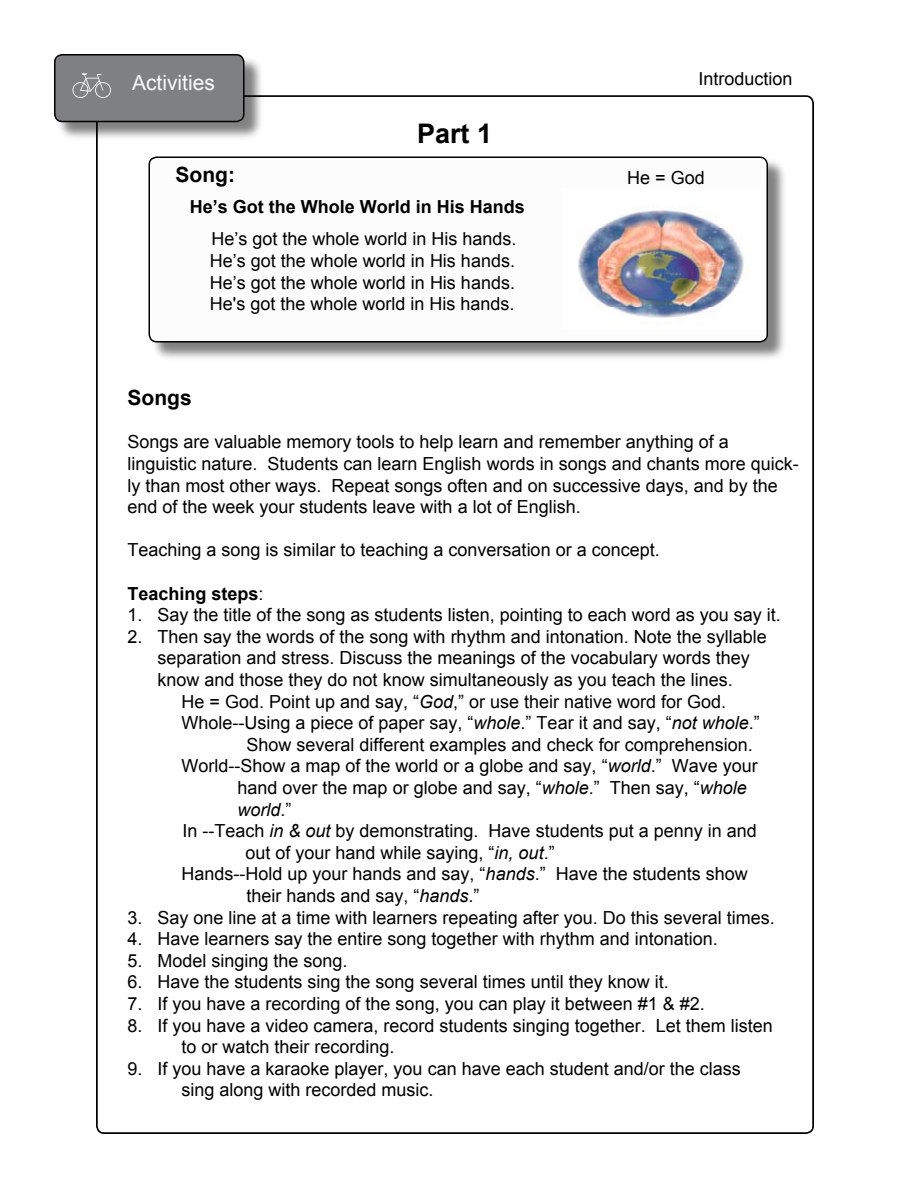
<style>
.page{position:relative;width:918px;height:1188px;background:#fff}
.page>*{position:absolute;margin:0;border:0;box-sizing:border-box;transform-origin:0 0}
.t1{font:700 27px "Arial";color:#000}
.t2{font:700 21px "Arial";color:#000}
.t3{font:21px "Arial";color:#fafafb}
.t4{font:18px/21.6px "Arial";color:#000}
.t5{font:700 18px "Arial";color:#000}
.t6{font:italic 18px "Arial";color:#000}
.s1{font-weight:400}
.s2{font-style:italic}
.s3{font-style:normal}
</style>
<div class="page">
<div style="left:150px;top:158px;width:637px;height:205px;background:#000;opacity:.5"></div>
<div style="left:149px;top:157px;width:618px;height:185px;background:#fcfcfc;border-radius:8px"></div>
<div style="left:149px;top:156px;width:619px;height:186px;border:2px solid #000;border-radius:8px"></div>
<img style="left:578px;top:210px;width:166px;height:108px">
<div style="left:56px;top:56px;width:209px;height:86px;background:#000;opacity:.5"></div>
<div style="left:55px;top:55px;width:189px;height:67px;background:#7e8082;border-radius:8px"></div>
<div style="left:54px;top:54px;width:190px;height:68px;border:2px solid #000;border-radius:8px"></div>
<p class="t3" style="left:132px;top:69px;width:84px">Activities</p>
<h1 class="t1" style="left:417px;top:115px;width:77px">Part 1</h1>
<p class="t4" style="left:699px;top:68px;width:96px">Introduction</p>
<p class="t2" style="left:176px;top:161px;width:61px">Song:</p>
<p class="t4" style="left:627px;top:168px;width:79px">He = God</p>
<p class="t5" style="left:190px;top:195px;width:337px">He’s Got the Whole World in His Hands</p>
<p class="t4" style="left:210px;top:228px;width:308px;text-align:justify">He’s got the whole world in His hands.<br>He’s got the whole world in His hands.<br>He’s got the whole world in His hands.<br>He's got the whole world in His hands.</p>
<p class="t2" style="left:128px;top:384px;width:66px">Songs</p>
<p class="t4" style="left:128px;top:432px;width:673px">Songs are valuable memory tools to help learn and remember anything of a linguistic nature. Students can learn English words in songs and chants more quick&shy;ly than most other ways. Repeat songs often and on successive days, and by the end of the week your students leave with a lot of English.</p>
<p class="t4" style="left:128px;top:540px;width:534px">Teaching a song is similar to teaching a conversation or a concept.</p>
<p class="t5" style="left:128px;top:582px;width:138px">Teaching steps<span class="s1">:</span></p>
<p class="t4" style="left:127px;top:604px;width:655px">1. Say the title of the song as students listen, pointing to each word as you say it.</p>
<p class="t4" style="left:127px;top:626px;width:641px">2. Then say the words of the song with rhythm and intonation. Note the syllable</p>
<p class="t4" style="left:158px;top:648px;width:594px">separation and stress. Discuss the meanings of the vocabulary words they</p>
<p class="t4" style="left:158px;top:669px;width:577px">know and those they do not know simultaneously as you teach the lines.</p>
<p class="t4" style="left:182px;top:691px;width:546px">He = God. Point up and say, “<span class="s2">God</span>,” or use their native word for God.</p>
<p class="t4" style="left:182px;top:712px;width:580px">Whole--Using a piece of paper say, “<span class="s2">whole</span>.” Tear it and say, “<span class="s2">not whole</span>.”</p>
<p class="t4" style="left:247px;top:734px;width:508px">Show several different examples and check for comprehension.</p>
<p class="t4" style="left:181px;top:756px;width:578px">World--Show a map of the world or a globe and say, “<span class="s2">world</span>.” Wave your</p>
<p class="t4" style="left:238px;top:777px;width:511px">hand over the map or globe and say, “<span class="s2">whole</span>.” Then say, “<span class="s2">whole</span></p>
<p class="t6" style="left:238px;top:798px;width:56px">world<span class="s3">.”</span></p>
<p class="t4" style="left:183px;top:820px;width:576px">In --Teach <span class="s2">in &amp; out</span> by demonstrating. Have students put a penny in and</p>
<p class="t4" style="left:246px;top:842px;width:311px">out of your hand while saying, “<span class="s2">in, out</span>.”</p>
<p class="t4" style="left:182px;top:864px;width:568px">Hands--Hold up your hands and say, “<span class="s2">hands</span>.” Have the students show</p>
<p class="t4" style="left:247px;top:885px;width:235px">their hands and say, “<span class="s2">hands</span>.”</p>
<p class="t4" style="left:128px;top:907px;width:649px">3. Say one line at a time with learners repeating after you. Do this several times.</p>
<p class="t4" style="left:128px;top:928px;width:592px">4. Have learners say the entire song together with rhythm and intonation.</p>
<p class="t4" style="left:128px;top:950px;width:222px">5. Model singing the song.</p>
<p class="t4" style="left:128px;top:972px;width:543px">6. Have the students sing the song several times until they know it.</p>
<p class="t4" style="left:128px;top:993px;width:579px">7. If you have a recording of the song, you can play it between #1 &amp; #2.</p>
<p class="t4" style="left:182px;top:1015px;width:593px;text-indent:-54px">8. If you have a video camera, record students singing together. Let them listen to or watch their recording.</p>
<p class="t4" style="left:182px;top:1058px;width:561px;text-indent:-54px">9. If you have a karaoke player, you can have each student and/or the class sing along with recorded music.</p>
</div>
